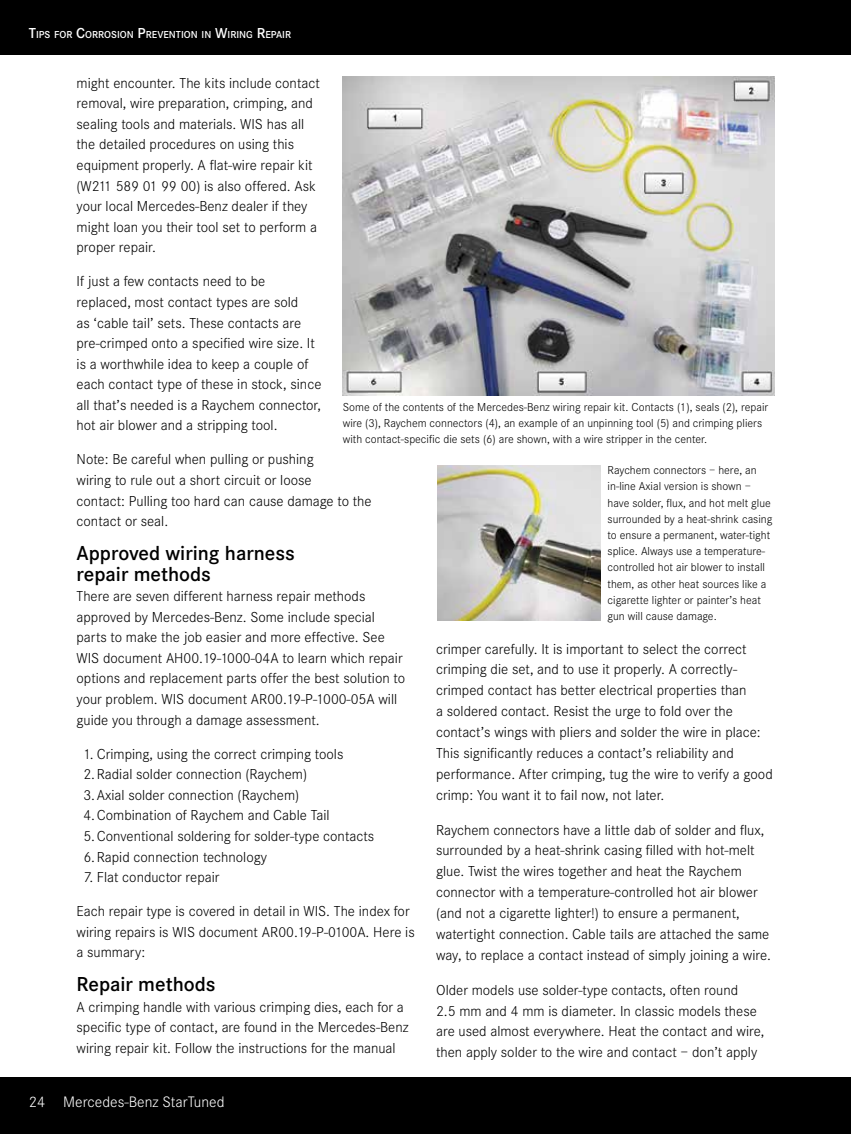
<style>
.page{position:relative;width:851px;height:1134px;background:#fff}
.page>*{position:absolute;margin:0;border:0;box-sizing:border-box;transform-origin:0 0}
.t1{font:600 21px/20.5px "Corporate S";color:#000}
.t2{font:300 15.75px "Corporate S";color:#fff}
.t3{font:300 15px/20.5px "Corporate S";color:#000}
.t4{font:300 12px/16.2px "Corporate S";color:#000}
.t5{font:600 10.5px "Corporate S";color:#fff}
.s1{font-size:15px}
</style>
<div class="page">
<div style="left:0;top:1077px;width:850px;height:57px;background:#000"></div>
<div style="left:0;top:0;width:850px;height:55px;background:#000"></div>
<img style="left:437px;top:465px;width:164px;height:156px">
<img style="left:343px;top:77px;width:431px;height:318px">
<p class="t5" style="left:29px;top:29px;width:264px"><span class="s1">T</span>IPS FOR <span class="s1">C</span>ORROSION <span class="s1">P</span>REVENTION IN <span class="s1">W</span>IRING <span class="s1">R</span>EPAIR</p>
<p class="t3" style="left:77px;top:73px;width:245px">might encounter. The kits include contact removal, wire preparation, crimping, and sealing tools and materials. WIS has all the detailed procedures on using this equipment properly. A flat-wire repair kit (W211 589 01 99 00) is also offered. Ask your local Mercedes-Benz dealer if they might loan you their tool set to perform a proper repair.</p>
<p class="t3" style="left:77px;top:271px;width:246px">If just a few contacts need to be replaced, most contact types are sold<br>as ‘cable tail’ sets. These contacts are pre-crimped onto a specified wire size. It is a worthwhile idea to keep a couple of each contact type of these in stock, since all that’s needed is a Raychem connector, hot air blower and a stripping tool.</p>
<p class="t3" style="left:77px;top:449px;width:296px">Note: Be careful when pulling or pushing<br>wiring to rule out a short circuit or loose<br>contact: Pulling too hard can cause damage to the contact or seal.</p>
<h1 class="t1" style="left:77px;top:543px;width:220px">Approved wiring harness repair methods</h1>
<p class="t3" style="left:77px;top:586px;width:330px">There are seven different harness repair methods approved by Mercedes-Benz. Some include special parts to make the job easier and more effective. See WIS document AH00.19-1000-04A to learn which repair options and replacement parts offer the best solution to your problem. WIS document AR00.19-P-1000-05A will guide you through a damage assessment.</p>
<p class="t3" style="left:83px;top:744px;width:292px">1. Crimping, using the correct crimping tools 2.Radial solder connection (Raychem)<br>3.Axial solder connection (Raychem)<br>4.Combination of Raychem and Cable Tail 5.Conventional soldering for solder-type contacts 6.Rapid connection technology</p>
<p class="t3" style="left:83px;top:867px;width:138px">7. Flat conductor repair</p>
<p class="t3" style="left:77px;top:901px;width:339px">Each repair type is covered in detail in WIS. The index for wiring repairs is WIS document AR00.19-P-0100A. Here is a summary:</p>
<h1 class="t1" style="left:77px;top:974px;width:140px">Repair methods</h1>
<p class="t3" style="left:77px;top:997px;width:333px">A crimping handle with various crimping dies, each for a specific type of contact, are found in the Mercedes-Benz wiring repair kit. Follow the instructions for the manual</p>
<p class="t4" style="left:343px;top:399px;width:427px">Some of the contents of the Mercedes-Benz wiring repair kit. Contacts (1), seals (2), repair wire (3), Raychem connectors (4), an example of an unpinning tool (5) and crimping pliers with contact-specific die sets (6) are shown, with a wire stripper in the center.</p>
<p class="t4" style="left:607px;top:462px;width:166px">Raychem connectors – here, an in-line Axial version is shown – have solder, flux, and hot melt glue surrounded by a heat-shrink casing to ensure a permanent, water-tight splice. Always use a temperature&shy;controlled hot air blower to install them, as other heat sources like a cigarette lighter or painter’s heat gun will cause damage.</p>
<p class="t3" style="left:436px;top:638px;width:338px;line-height:21px">crimper carefully. It is important to select the correct crimping die set, and to use it properly. A correctly&shy;crimped contact has better electrical properties than<br>a soldered contact. Resist the urge to fold over the contact’s wings with pliers and solder the wire in place:<br>This significantly reduces a contact’s reliability and performance. After crimping, tug the wire to verify a good crimp: You want it to fail now, not later.</p>
<p class="t3" style="left:436px;top:819px;width:336px;line-height:21px">Raychem connectors have a little dab of solder and flux, surrounded by a heat-shrink casing filled with hot-melt glue. Twist the wires together and heat the Raychem connector with a temperature-controlled hot air blower (and not a cigarette lighter!) to ensure a permanent, watertight connection. Cable tails are attached the same way, to replace a contact instead of simply joining a wire.</p>
<p class="t3" style="left:436px;top:979px;width:330px;line-height:21px">Older models use solder-type contacts, often round<br>2.5 mm and 4 mm is diameter. In classic models these are used almost everywhere. Heat the contact and wire, then apply solder to the wire and contact – don’t apply</p>
<p class="t2" style="left:29px;top:1093px;width:197px">24 Mercedes-Benz StarTuned</p>
</div>
